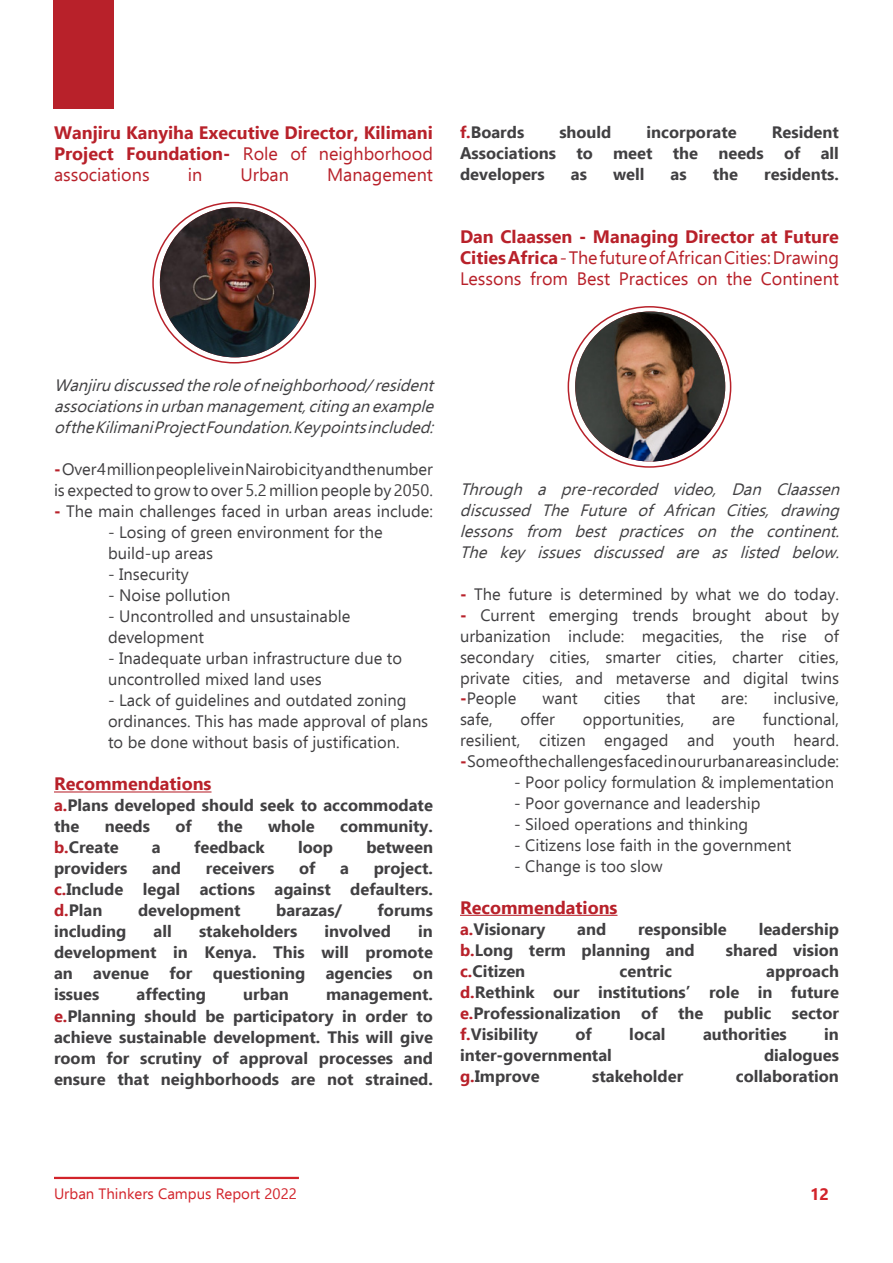
<style>
.page{position:relative;width:893px;height:1263px;background:#fff}
.page>*{position:absolute;margin:0;border:0;box-sizing:border-box;transform-origin:0 0}
.t1{font:18px/21px "Ebrima";color:#b8212a;text-align:justify}
.t2{font:700 18px/21px "Ebrima";color:#b8212a;text-align:justify}
.t3{font:16.5px/21px "Ebrima";color:#414042}
.t4{font:700 16.5px/21px "Ebrima";color:#414042;text-align:justify}
.t5{font:italic 16.5px/21px "Ebrima";color:#414042;text-align:justify}
.t6{font:700 16.5px "Ebrima";color:#d2232a}
.t7{font:15px "Ebrima";color:#d2232a}
.s1{font-weight:400}
.s2{color:#b8212a}
.s3{font-weight:700}
.s4{font-weight:700;color:#b8212a}
</style>
<div class="page">
<hr style="left:54px;top:1177px;width:245px;height:2px;background:#d2232a">
<hr style="left:54px;top:791px;width:158px;height:1px;background:#b8212a">
<div style="left:53px;top:0;width:61px;height:108px;background:#b8212a"></div>
<img style="left:160px;top:207px;width:150px;height:150px;border-radius:75px">
<img style="left:575px;top:311px;width:150px;height:151px;border-radius:75px">
<hr style="left:460px;top:915px;width:157px;height:1px;background:#b8212a">
<p class="t2" style="left:54px;top:121px;width:380px">Wanjiru Kanyiha Executive Director, Kilimani Project Foundation- <span class="s1">Role of neighborhood associations</span></p>
<p class="t1" style="left:188px;top:164px;width:16px">in</p>
<p class="t1" style="left:240px;top:164px;width:50px">Urban</p>
<p class="t1" style="left:327px;top:164px;width:107px">Management</p>
<p class="t4" style="left:460px;top:121px;width:66px"><span class="s2">f.</span>Boards</p>
<p class="t4" style="left:559px;top:121px;width:54px">should</p>
<p class="t4" style="left:646px;top:121px;width:92px">incorporate</p>
<p class="t4" style="left:460px;top:121px;width:380px;text-indent:312px">Resident Associations to meet the needs of all developers</p>
<p class="t4" style="left:571px;top:163px;width:18px">as</p>
<p class="t4" style="left:613px;top:163px;width:33px">well</p>
<p class="t4" style="left:671px;top:163px;width:18px">as</p>
<p class="t4" style="left:713px;top:163px;width:27px">the</p>
<p class="t4" style="left:764px;top:163px;width:76px">residents.</p>
<p class="t1" style="left:460px;top:226px;width:380px"><span class="s3">Dan Claassen - Managing Director at Future Cities Africa</span> - The future of African Cities: Drawing Lessons from Best Practices on the Continent</p>
<p class="t5" style="left:54px;top:374px;width:387px">Wanjirudiscussedtheroleofneighborhood/resident associationsinurbanmanagement,citinganexample oftheKilimaniProjectFoundation.Keypointsincluded:</p>
<p class="t3" style="left:54px;top:458px;width:380px"><span class="s4">-</span> Over 4 million people live in Nairobi city and the number is expected to grow to over 5.2 million people by 2050.</p>
<p class="t3" style="left:54px;top:500px;width:380px"><span class="s4">-</span> The main challenges faced in urban areas include:</p>
<p class="t3" style="left:108px;top:521px;width:276px">- Losing of green environment for the build-up areas</p>
<p class="t3" style="left:108px;top:563px;width:82px">- Insecurity</p>
<p class="t3" style="left:108px;top:584px;width:124px">- Noise pollution</p>
<p class="t3" style="left:108px;top:605px;width:244px">- Uncontrolled and unsustainable development</p>
<p class="t3" style="left:108px;top:647px;width:296px">- Inadequate urban infrastructure due to uncontrolled mixed land uses</p>
<p class="t3" style="left:108px;top:689px;width:322px">- Lack of guidelines and outdated zoning ordinances. This has made approval of plans to be done without basis of justification.</p>
<p class="t2" style="left:54px;top:772px;width:159px">Recommendations</p>
<p class="t4" style="left:54px;top:794px;width:380px"><span class="s2">a.</span>Plans developed should seek to accommodate the</p>
<p class="t4" style="left:105px;top:815px;width:47px">needs</p>
<p class="t4" style="left:175px;top:815px;width:18px">of</p>
<p class="t4" style="left:217px;top:815px;width:27px">the</p>
<p class="t4" style="left:268px;top:815px;width:48px">whole</p>
<p class="t4" style="left:340px;top:815px;width:94px">community.</p>
<p class="t4" style="left:54px;top:836px;width:66px"><span class="s2">b.</span>Create</p>
<p class="t4" style="left:152px;top:836px;width:10px">a</p>
<p class="t4" style="left:194px;top:836px;width:72px">feedback</p>
<p class="t4" style="left:298px;top:836px;width:37px">loop</p>
<p class="t4" style="left:366px;top:836px;width:68px">between</p>
<p class="t4" style="left:54px;top:857px;width:75px">providers</p>
<p class="t4" style="left:152px;top:857px;width:31px">and</p>
<p class="t4" style="left:206px;top:857px;width:70px">receivers</p>
<p class="t4" style="left:299px;top:857px;width:18px">of</p>
<p class="t4" style="left:340px;top:857px;width:10px">a</p>
<p class="t4" style="left:54px;top:857px;width:380px;text-indent:320px">project. <span class="s2">c.</span>Include legal actions against defaulters. <span class="s2">d.</span>Plan</p>
<p class="t4" style="left:138px;top:899px;width:104px">development</p>
<p class="t4" style="left:276px;top:899px;width:67px">barazas/</p>
<p class="t4" style="left:378px;top:899px;width:57px">forums</p>
<p class="t4" style="left:54px;top:920px;width:74px">including</p>
<p class="t4" style="left:154px;top:920px;width:20px">all</p>
<p class="t4" style="left:199px;top:920px;width:100px">stakeholders</p>
<p class="t4" style="left:325px;top:920px;width:68px">involved</p>
<p class="t4" style="left:54px;top:920px;width:380px;text-indent:364px">in development in Kenya. This will promote an avenue for questioning agencies on issues</p>
<p class="t4" style="left:136px;top:983px;width:71px">affecting</p>
<p class="t4" style="left:243px;top:983px;width:47px">urban</p>
<p class="t4" style="left:54px;top:983px;width:380px;text-indent:272px">management. <span class="s2">e.</span>Planning should be participatory in order to achieve sustainable development. This will give room for scrutiny of approval processes and ensure that neighborhoods are not strained.</p>
<p class="t5" style="left:460px;top:478px;width:387px">Through a pre-recorded video, Dan Claassen discussed The Future of African Cities, drawing lessons from best practices on the continent.<br>The key issues discussed are as listed below.</p>
<p class="t3" style="left:460px;top:583px;width:380px"><span class="s4">-</span> The future is determined by what we do today.</p>
<p class="t3" style="left:460px;top:604px;width:380px;text-align:justify"><span class="s4">-</span> Current emerging trends brought about by urbanization include: megacities, the rise of secondary cities, smarter cities, charter cities, private cities, and metaverse and digital twins</p>
<p class="t3" style="left:460px;top:687px;width:58px"><span class="s4">-</span>People</p>
<p class="t3" style="left:542px;top:687px;width:37px">want</p>
<p class="t3" style="left:604px;top:687px;width:38px">cities</p>
<p class="t3" style="left:666px;top:687px;width:30px">that</p>
<p class="t3" style="left:721px;top:687px;width:28px">are:</p>
<p class="t3" style="left:774px;top:687px;width:67px">inclusive,</p>
<p class="t3" style="left:460px;top:708px;width:34px">safe,</p>
<p class="t3" style="left:521px;top:708px;width:36px">offer</p>
<p class="t3" style="left:583px;top:708px;width:103px">opportunities,</p>
<p class="t3" style="left:712px;top:708px;width:24px">are</p>
<p class="t3" style="left:460px;top:708px;width:380px;text-align:right">functional,<br>resilient, citizen engaged and youth heard.</p>
<p class="t3" style="left:460px;top:750px;width:381px"><span class="s4">-</span> Some of the challenges faced in our urban areas include:</p>
<p class="t3" style="left:514px;top:771px;width:322px">- Poor policy formulation &amp; implementation</p>
<p class="t3" style="left:514px;top:792px;width:248px">- Poor governance and leadership</p>
<p class="t3" style="left:514px;top:813px;width:236px">- Siloed operations and thinking</p>
<p class="t3" style="left:514px;top:834px;width:279px">- Citizens lose faith in the government</p>
<p class="t3" style="left:514px;top:855px;width:150px">- Change is too slow</p>
<p class="t2" style="left:460px;top:896px;width:159px">Recommendations</p>
<p class="t4" style="left:460px;top:917px;width:87px"><span class="s2">a.</span>Visionary</p>
<p class="t4" style="left:577px;top:917px;width:31px">and</p>
<p class="t4" style="left:638px;top:917px;width:90px">responsible</p>
<p class="t4" style="left:759px;top:917px;width:82px">leadership</p>
<p class="t4" style="left:460px;top:938px;width:236px"><span class="s2">b.</span>Long term planning and</p>
<p class="t4" style="left:726px;top:938px;width:114px">shared vision</p>
<p class="t4" style="left:460px;top:959px;width:67px"><span class="s2">c.</span>Citizen</p>
<p class="t4" style="left:620px;top:959px;width:54px">centric</p>
<p class="t4" style="left:460px;top:959px;width:380px;text-indent:306px">approach <span class="s2">d.</span>Rethink our institutions’ role in future <span class="s2">e.</span>Professionalization of the public sector <span class="s2">f.</span>Visibility</p>
<p class="t4" style="left:575px;top:1022px;width:18px">of</p>
<p class="t4" style="left:629px;top:1022px;width:38px">local</p>
<p class="t4" style="left:703px;top:1022px;width:85px">authorities</p>
<p class="t4" style="left:824px;top:1022px;width:16px">in</p>
<p class="t4" style="left:460px;top:1043px;width:153px">inter-governmental</p>
<p class="t4" style="left:764px;top:1043px;width:76px">dialogues</p>
<p class="t4" style="left:460px;top:1064px;width:81px"><span class="s2">g.</span>Improve</p>
<p class="t4" style="left:592px;top:1064px;width:93px">stakeholder</p>
<p class="t4" style="left:736px;top:1064px;width:105px">collaboration</p>
<p class="t7" style="left:54px;top:1182px;width:244px">Urban Thinkers Campus Report 2022</p>
<p class="t6" style="left:810px;top:1180px;width:20px">12</p>
</div>
